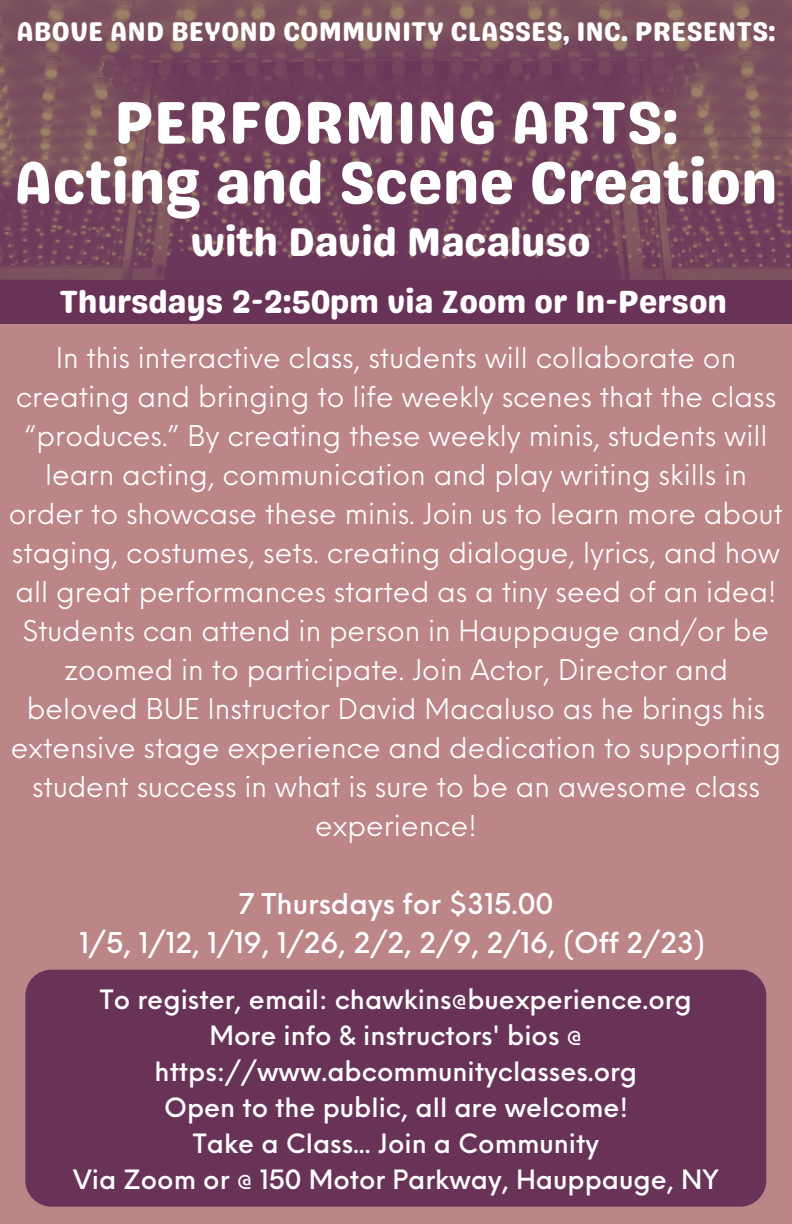
<style>
.page{position:relative;width:792px;height:1224px;background:#bc8688}
.page>*{position:absolute;margin:0;border:0;box-sizing:border-box;transform-origin:0 0}
.t1{font:60px/60px "Genty Sans";color:#fff;text-align:center}
.t2{font:40px "Genty Sans";color:#fff}
.t3{font:32px "Genty Sans";color:#fff}
.t4{font:28px/39px "Neue Einstellung";color:#fff;text-align:center}
.t5{font:500 28px/39px "Neue Einstellung";color:#fff;text-align:center}
.t6{font:27px "Genty Sans";color:#fff}
.t7{font:500 26px/36px "Neue Einstellung";color:#fff;text-align:center}
</style>
<div class="page">
<img style="left:0;top:0;width:792px;height:280px">
<div style="left:25px;top:970px;width:741px;height:237px;background:#693257;border-radius:26px"></div>
<div style="left:0;top:280px;width:792px;height:43px;background:#693257"></div>
<p class="t6" style="left:16px;top:15px;width:761px">ABOVE AND BEYOND COMMUNITY CLASSES, INC. PRESENTS:</p>
<h1 class="t1" style="left:14px;top:93px;width:765px">PERFORMING ARTS:<br>Acting and Scene Creation</h1>
<h2 class="t2" style="left:191px;top:218px;width:401px">with David Macaluso</h2>
<p class="t3" style="left:59px;top:283px;width:669px">Thursdays 2-2:50pm via Zoom or In-Person</p>
<p class="t4" style="left:9px;top:335px;width:776px">In this interactive class, students will collaborate on creating and bringing to life weekly scenes that the class “produces.” By creating these weekly minis, students will learn acting, communication and play writing skills in order to showcase these minis. Join us to learn more about staging, costumes, sets. creating dialogue, lyrics, and how all great performances started as a tiny seed of an idea!<br>Students can attend in person in Hauppauge and/or be zoomed in to participate. Join Actor, Director and beloved BUE Instructor David Macaluso as he brings his extensive stage experience and dedication to supporting student success in what is sure to be an awesome class experience!</p>
<p class="t5" style="left:79px;top:881px;width:627px">7 Thursdays for $315.00<br>1/5, 1/12, 1/19, 1/26, 2/2, 2/9, 2/16, (Off 2/23)</p>
<p class="t7" style="left:73px;top:979px;width:647px">To register, email: chawkins@buexperience.org More info &amp; instructors' bios @ https://www.abcommunityclasses.org<br>Open to the public, all are welcome!<br>Take a Class... Join a Community<br>Via Zoom or @ 150 Motor Parkway, Hauppauge, NY</p>
</div>
